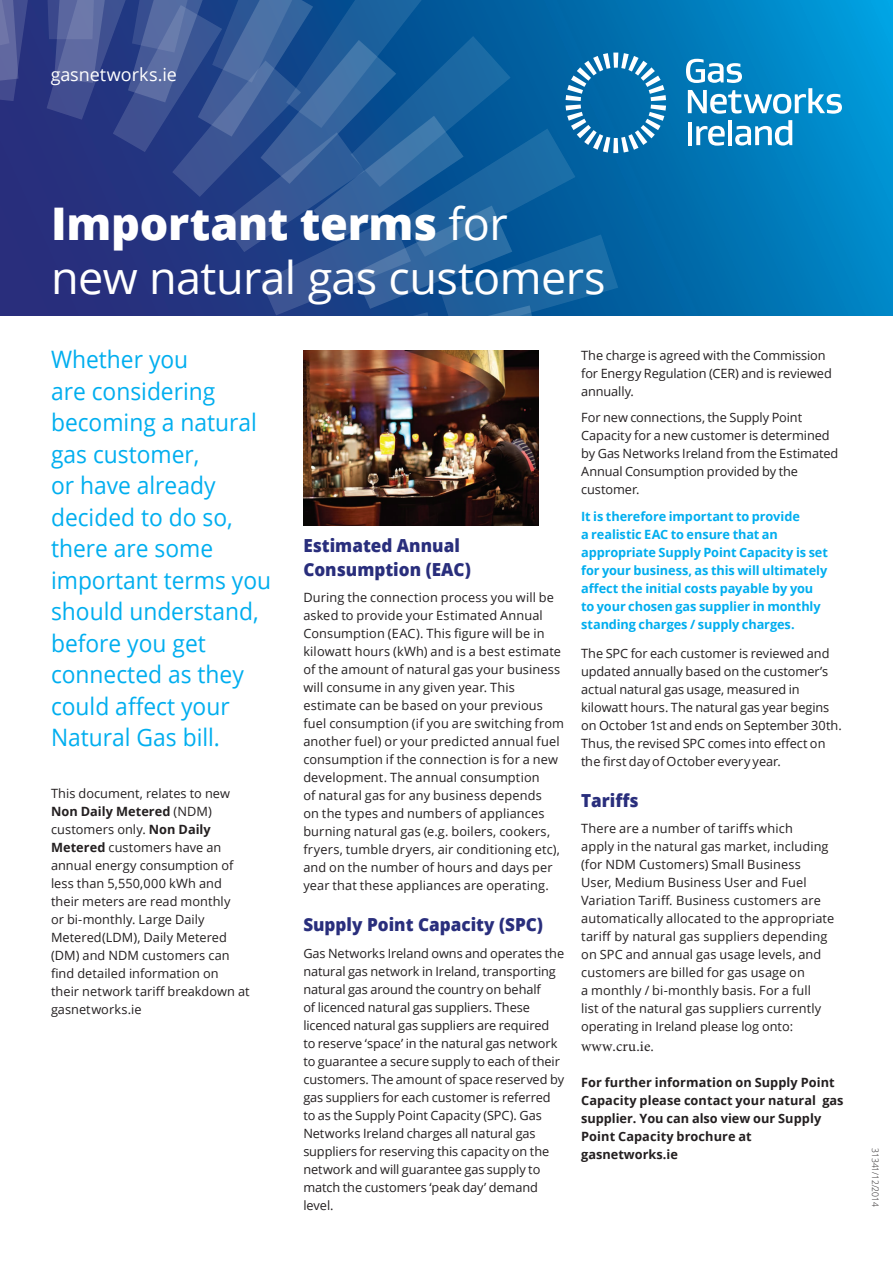
<style>
.page{position:relative;width:893px;height:1263px;background:#fff}
.page>*{position:absolute;margin:0;border:0;box-sizing:border-box;transform-origin:0 0}
.t1{font:45px/54px "Open Sans";letter-spacing:-.015em;color:#fff}
.t2{font:24px/31.5px "Open Sans";color:#00aeef;scale:.95 1}
.t3{font:800 18px/24px "Open Sans";color:#292e7c;scale:.95 1}
.t4{font:18px "Open Sans";letter-spacing:-.005em;color:#fff}
.t5{font:15px "Minion Pro";letter-spacing:.01em;color:#231f20}
.t6{font:12.75px/18px "Open Sans";letter-spacing:.005em;color:#231f20}
.t7{font:700 12.75px/18px "Open Sans";letter-spacing:-.005em;color:#00aeef}
.t8{font:700 12.75px/18px "Open Sans";letter-spacing:.005em;color:#231f20}
.t9{font:300 9px "Open Sans";letter-spacing:-.01em;color:#231f20;scale:.95 1}
.s1{font-weight:800}
.s2{font-weight:700}
.s3{font-family:"Open Sans";font-size:12.75px}
</style>
<div class="page">
<svg style="left:637px;top:0;width:256px;height:316px;background:#007ebd"></svg>
<svg style="left:546px;top:0;width:91px;height:316px;background:#0664a3"></svg>
<svg style="left:443px;top:0;width:103px;height:316px;background:#10609e"></svg>
<svg style="left:0;top:0;width:443px;height:316px;background:#2c4b8e"></svg>
<hr style="left:688px;top:122px;width:4px;height:23px;background:#fff">
<svg style="left:696px;top:126px;width:29px;height:20px"></svg>
<hr style="left:728px;top:120px;width:4px;height:25px;background:#fff">
<svg style="left:735px;top:120px;width:57px;height:26px"></svg>
<svg style="left:686px;top:59px;width:156px;height:55px"></svg>
<svg style="left:566px;top:53px;width:100px;height:100px"></svg>
<img style="left:303px;top:350px;width:236px;height:176px">
<p class="t4" style="left:51px;top:62px;width:128px">gasnetworks.ie</p>
<p class="t1" style="left:51px;top:195px;width:556px"><span class="s1">Important terms</span> for new natural gas customers</p>
<p class="t2" style="left:51px;top:343px;width:233px">Whether you<br>are considering becoming a natural gas customer,<br>or have already decided to do so, there are some important terms you should understand, before you get connected as they could affect your<br>Natural Gas bill.</p>
<p class="t6" style="left:51px;top:783px;width:200px">This document, relates to new<br><span class="s2">Non Daily Metered</span> (NDM) customers only. <span class="s2">Non Daily<br>Metered</span> customers have an annual energy consumption of less than 5,550,000 kWh and their meters are read monthly<br>or bi-monthly. Large Daily<br>Metered(LDM), Daily Metered (DM) and NDM customers can find detailed information on their network tariff breakdown at gasnetworks.ie</p>
<h1 class="t3" style="left:303px;top:532px;width:178px">Estimated Annual<br>Consumption (EAC)</h1>
<p class="t6" style="left:303px;top:588px;width:262px">During the connection process you will be asked to provide your Estimated Annual Consumption (EAC). This figure will be in kilowatt hours (kWh) and is a best estimate of the amount of natural gas your business will consume in any given year. This estimate can be based on your previous fuel consumption (if you are switching from another fuel) or your predicted annual fuel consumption if the connection is for a new development. The annual consumption<br>of natural gas for any business depends<br>on the types and numbers of appliances burning natural gas (e.g. boilers, cookers, fryers, tumble dryers, air conditioning etc), and on the number of hours and days per year that these appliances are operating.</p>
<h1 class="t3" style="left:303px;top:912px;width:254px">Supply Point Capacity (SPC)</h1>
<p class="t6" style="left:303px;top:944px;width:262px">Gas Networks Ireland owns and operates the natural gas network in Ireland, transporting natural gas around the country on behalf<br>of licenced natural gas suppliers. These licenced natural gas suppliers are required to reserve ‘space’ in the natural gas network to guarantee a secure supply to each of their customers. The amount of space reserved by gas suppliers for each customer is referred to as the Supply Point Capacity (SPC). Gas Networks Ireland charges all natural gas suppliers for reserving this capacity on the network and will guarantee gas supply to match the customers ‘peak day’ demand level.</p>
<p class="t6" style="left:581px;top:346px;width:252px">The charge is agreed with the Commission for Energy Regulation (CER) and is reviewed annually.</p>
<p class="t6" style="left:581px;top:408px;width:259px">For new connections, the Supply Point Capacity for a new customer is determined by Gas Networks Ireland from the Estimated Annual Consumption provided by the customer.</p>
<p class="t7" style="left:581px;top:507px;width:248px">It is therefore important to provide<br>a realistic EAC to ensure that an appropriate Supply Point Capacity is set for your business, as this will ultimately affect the initial costs payable by you to your chosen gas supplier in monthly standing charges / supply charges.</p>
<p class="t6" style="left:581px;top:643px;width:262px">The SPC for each customer is reviewed and updated annually based on the customer’s actual natural gas usage, measured in kilowatt hours. The natural gas year begins on October 1st and ends on September 30th.<br>Thus, the revised SPC comes into effect on the first day of October every year.</p>
<h1 class="t3" style="left:581px;top:787px;width:62px">Tariffs</h1>
<p class="t6" style="left:581px;top:819px;width:255px">There are a number of tariffs which<br>apply in the natural gas market, including (for NDM Customers) Small Business User, Medium Business User and Fuel Variation Tariff. Business customers are automatically allocated to the appropriate tariff by natural gas suppliers depending on SPC and annual gas usage levels, and customers are billed for gas usage on<br>a monthly / bi-monthly basis. For a full<br>list of the natural gas suppliers currently operating in Ireland please log onto:</p>
<p class="t5" style="left:581px;top:1036px;width:74px">www.cru.ie<span class="s3">.</span></p>
<p class="t8" style="left:581px;top:1073px;width:264px">For further information on Supply Point<br>Capacity please contact your natural gas supplier. You can also view our Supply<br>Point Capacity brochure at gasnetworks.ie</p>
<p class="t9" style="left:882px;top:1148px;width:63px;rotate:90deg">31341/12/2014</p>
</div>
